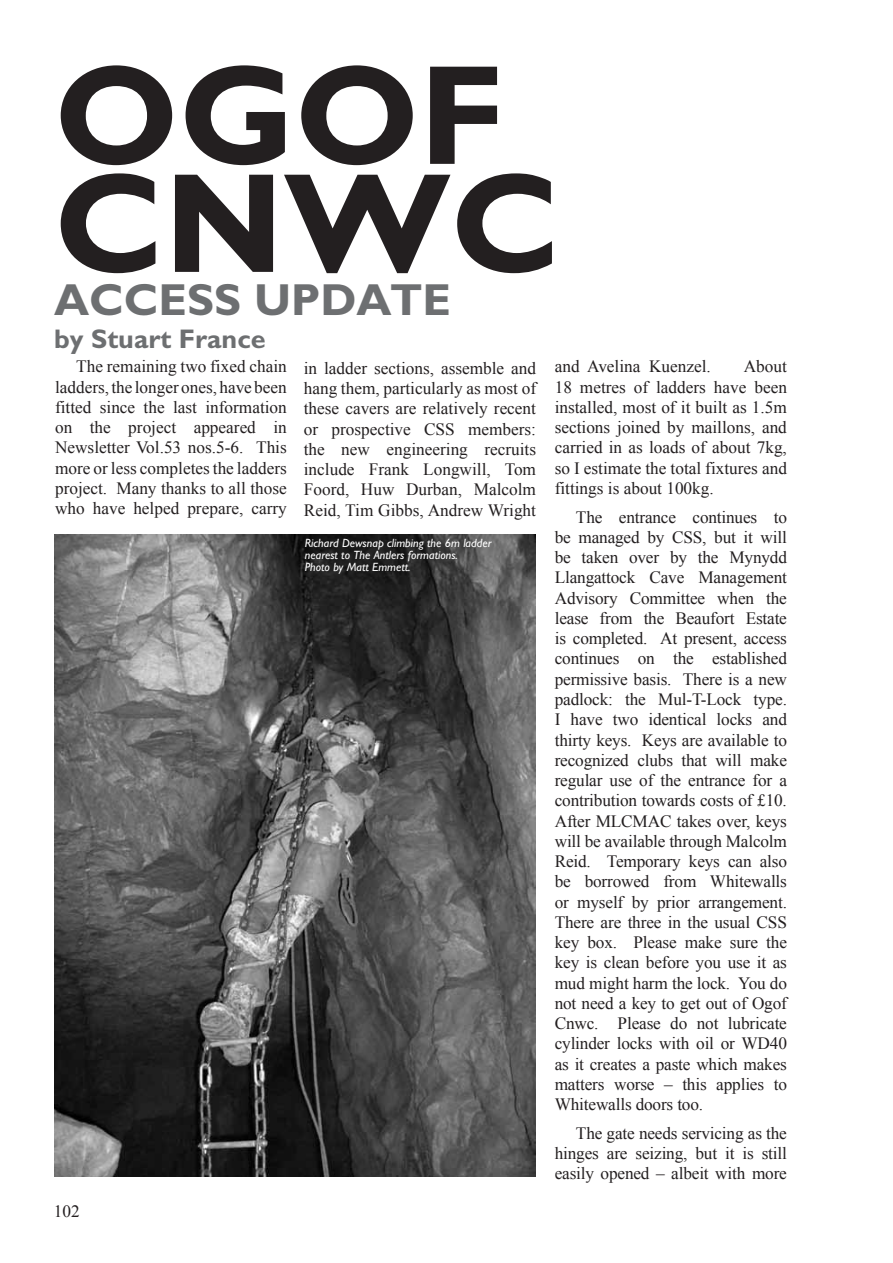
<style>
.page{position:relative;width:893px;height:1263px;background:#fff}
.page>*{position:absolute;margin:0;border:0;box-sizing:border-box;transform-origin:0 0}
.t1{font:700 142.5px/108px "M Gill Sans";color:#231f20}
.t2{font:700 45px "M Gill Sans";color:#6d6f71}
.t3{font:700 27px "M Gill Sans";color:#6d6f71}
.t4{font:17.25px/20.2px "Times New Roman";color:#231f20;text-align:justify}
.t5{font:italic 12px/12px "M Gill Sans";color:#fff}
</style>
<div class="page">
<img style="left:54px;top:535px;width:482px;height:642px">
<h1 class="t1" style="left:54px;top:63px;width:508px">OGOF<br>CNWC</h1>
<h2 class="t2" style="left:54px;top:275px;width:398px">ACCESS UPDATE</h2>
<h3 class="t3" style="left:54px;top:324px;width:213px">by Stuart France</h3>
<p class="t4" style="left:55px;top:356px;width:233px;text-indent:21px">The remaining two fixed chain ladders, the longer ones, have been fitted since the last information on the project appeared in Newsletter Vol.53 nos.5-6. This more or less completes the ladders project. Many thanks to all those who have helped prepare, carry</p>
<p class="t4" style="left:304px;top:358px;width:234px">in ladder sections, assemble and hang them, particularly as most of these cavers are relatively recent or prospective CSS members: the new engineering recruits include Frank Longwill, Tom Foord, Huw Durban, Malcolm Reid, Tim Gibbs, Andrew Wright</p>
<p class="t4" style="left:555px;top:356px;width:158px">and Avelina Kuenzel.</p>
<p class="t4" style="left:555px;top:356px;width:234px;text-indent:189px">About 18 metres of ladders have been installed, most of it built as 1.5m sections joined by maillons, and carried in as loads of about 7kg, so I estimate the total fixtures and fittings is about 100kg.</p>
<p class="t4" style="left:555px;top:507px;width:234px;text-indent:21px">The entrance continues to be managed by CSS, but it will be taken over by the Mynydd Llangattock Cave Management Advisory Committee when the lease from the Beaufort Estate is completed. At present, access continues on the established permissive basis. There is a new padlock: the Mul-T-Lock type.<br>I have two identical locks and thirty keys. Keys are available to recognized clubs that will make regular use of the entrance for a contribution towards costs of £10.<br>After MLCMAC takes over, keys will be available through Malcolm Reid. Temporary keys can also be borrowed from Whitewalls or myself by prior arrangement.<br>There are three in the usual CSS key box. Please make sure the key is clean before you use it as mud might harm the lock. You do not need a key to get out of Ogof Cnwc. Please do not lubricate cylinder locks with oil or WD40 as it creates a paste which makes matters worse – this applies to Whitewalls doors too.</p>
<p class="t4" style="left:555px;top:1123px;width:234px;text-indent:21px">The gate needs servicing as the hinges are seizing, but it is still easily opened – albeit with more</p>
<p class="t5" style="left:305px;top:537px;width:188px">Richard Dewsnap climbing the 6m ladder nearest to The Antlers formations.<br>Photo by Matt Emmett.</p>
<p class="t4" style="left:54px;top:1201px;width:27px">102</p>
</div>
